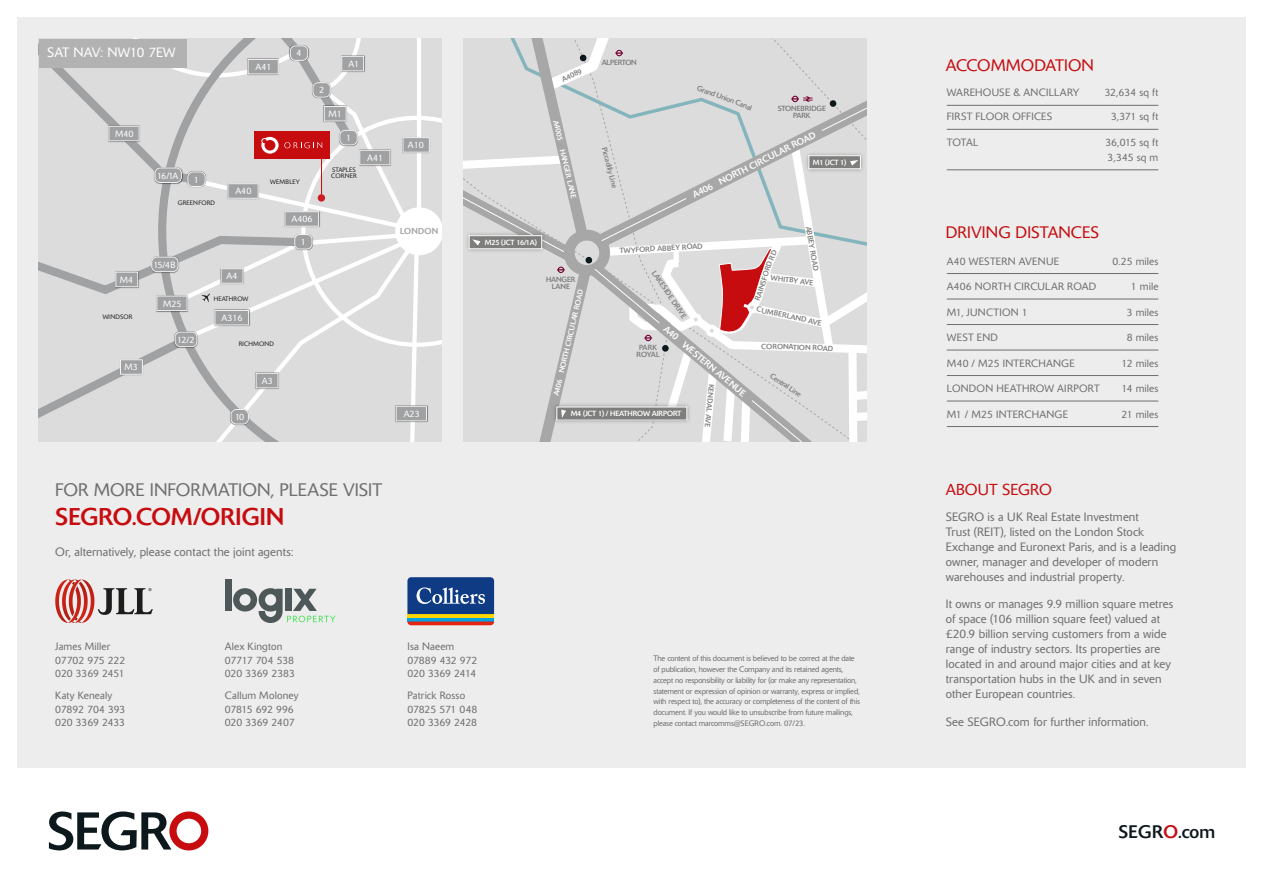
<style>
.page{position:relative;width:1263px;height:893px;background:#fff}
.page>*{position:absolute;margin:0;border:0;box-sizing:border-box;transform-origin:0 0}
.t1{font:24px "Delta BQ";color:#c70c0f}
.t2{font:300 18px "Delta BQ";letter-spacing:.005em;color:#706f6f}
.t3{font:18px "Delta BQ";letter-spacing:.01em;color:#0d181c}
.t4{font:300 16.5px "Delta BQ";letter-spacing:.005em;color:#c70c0f}
.t5{font:300 15.75px "Delta BQ";letter-spacing:.005em;color:#c70c0f}
.t6{font:300 13.5px "Delta BQ";letter-spacing:.005em;color:#fff}
.t7{font:300 12px/15px "Delta BQ";letter-spacing:.01em;color:#706f6f}
.t8{font:300 10.5px/13.5px "Delta BQ";letter-spacing:.01em;color:#706f6f}
.t9{font:300 10.5px/13.5px "Delta BQ";letter-spacing:-.01em;color:#706f6f}
.t10{font:9.3px "Delta";color:#fff}
.t11{font:300 9px "Delta";color:#fff}
.t12{font:8.55px "Delta";letter-spacing:.02em;color:#9fa1a3}
.t13{font:300 7.8px/10.9px "Delta BQ";letter-spacing:-.02em;color:#706f6f}
.t14{font:7.35px/7.4px "Delta";letter-spacing:-.01em;color:#7e7e7d;text-align:center}
.t15{font:7.35px "Delta";letter-spacing:-.03em;color:#fff}
.t16{font:7.35px "Delta";letter-spacing:-.03em;color:#7e7e7d}
.t17{font:300 6.3px/6.9px "Delta";letter-spacing:.02em;color:#1e1e1c}
.t18{font:300 6.3px "Delta";color:#1e1e1c}
.s1{color:#c70c0f}
</style>
<div class="page">
<div style="left:17px;top:17px;width:1229px;height:859px;background:#ededed"></div>
<div style="left:0;top:769px;width:1263px;height:124px;background:#fff"></div>
<hr style="left:947px;top:273px;width:211px;height:1px;background:#706f6f">
<hr style="left:947px;top:299px;width:211px;height:1px;background:#706f6f">
<hr style="left:947px;top:324px;width:211px;height:1px;background:#706f6f">
<hr style="left:947px;top:350px;width:211px;height:1px;background:#706f6f">
<hr style="left:947px;top:375px;width:211px;height:1px;background:#706f6f">
<hr style="left:947px;top:401px;width:211px;height:1px;background:#706f6f">
<hr style="left:947px;top:426px;width:211px;height:1px;background:#706f6f">
<hr style="left:947px;top:105px;width:211px;height:1px;background:#706f6f">
<hr style="left:947px;top:129px;width:211px;height:1px;background:#706f6f">
<hr style="left:947px;top:169px;width:211px;height:1px;background:#706f6f">
<svg style="left:39px;top:39px;width:403px;height:403px;background:#d7d5d5"></svg>
<div style="left:39px;top:39px;width:148px;height:28px;background:#b3b2b2"></div>
<svg style="left:49px;top:811px;width:159px;height:39px"></svg>
<svg style="left:55px;top:579px;width:98px;height:44px"></svg>
<div style="left:225px;top:579px;width:6px;height:32px;background:#4f5859"></div>
<svg style="left:233px;top:588px;width:102px;height:35px"></svg>
<svg style="left:407px;top:618px;width:87px;height:4px"></svg>
<svg style="left:407px;top:614px;width:87px;height:4px"></svg>
<svg style="left:407px;top:622px;width:87px;height:3px"></svg>
<svg style="left:407px;top:577px;width:87px;height:37px;background:#2a5191"></svg>
<svg style="left:463px;top:39px;width:403px;height:403px;background:#d6d5d5"></svg>
<p class="t6" style="left:47px;top:45px;width:130px">SAT NAV: NW10 7EW</p>
<p class="t11" style="left:296px;top:48px;width:7px">4</p>
<p class="t11" style="left:256px;top:62px;width:18px">A41</p>
<p class="t11" style="left:348px;top:58px;width:12px">A1</p>
<p class="t11" style="left:319px;top:85px;width:7px">2</p>
<p class="t11" style="left:328px;top:109px;width:15px">M1</p>
<p class="t14" style="left:561px;top:76px;width:23px;rotate:-24deg">A4089</p>
<p class="t11" style="left:115px;top:128px;width:20px">M40</p>
<p class="t15" style="left:560px;top:119px;width:82px;rotate:77deg">A4005 HANGER LANE</p>
<p class="t11" style="left:346px;top:132px;width:7px">1</p>
<p class="t11" style="left:408px;top:140px;width:18px">A10</p>
<p class="t11" style="left:367px;top:152px;width:18px">A41</p>
<p class="t17" style="left:331px;top:166px;width:27px">STAPLES<br>CORNER</p>
<p class="t11" style="left:157px;top:170px;width:23px">16/1A</p>
<p class="t11" style="left:194px;top:174px;width:7px">1</p>
<p class="t17" style="left:270px;top:178px;width:31px">WEMBLEY</p>
<p class="t11" style="left:235px;top:186px;width:18px">A40</p>
<p class="t17" style="left:178px;top:200px;width:39px">GREENFORD</p>
<p class="t11" style="left:292px;top:214px;width:23px">A406</p>
<p class="t16" style="left:602px;top:58px;width:37px">ALPERTON</p>
<p class="t14" style="left:699px;top:84px;width:60px;rotate:21deg">Grand Union Canal</p>
<p class="t14" style="left:778px;top:105px;width:49px">STONEBRIDGE<br>PARK</p>
<p class="t10" style="left:691px;top:190px;width:138px;rotate:-27deg">A406 NORTH CIRCULAR ROAD</p>
<p class="t14" style="left:608px;top:147px;width:43px;rotate:75deg">Piccadilly Line</p>
<p class="t15" style="left:813px;top:158px;width:35px">M1 (JCT 1)</p>
<p class="t11" style="left:120px;top:274px;width:15px">M4</p>
<p class="t17" style="left:103px;top:313px;width:31px">WINDSOR</p>
<p class="t11" style="left:125px;top:362px;width:15px">M3</p>
<p class="t11" style="left:153px;top:259px;width:24px">15/4B</p>
<p class="t11" style="left:163px;top:298px;width:20px">M25</p>
<p class="t11" style="left:177px;top:334px;width:19px">12/2</p>
<p class="t11" style="left:226px;top:271px;width:12px">A4</p>
<p class="t18" style="left:214px;top:295px;width:36px">HEATHROW</p>
<p class="t11" style="left:222px;top:313px;width:23px">A316</p>
<p class="t17" style="left:239px;top:340px;width:37px">RICHMOND</p>
<p class="t11" style="left:235px;top:412px;width:11px">10</p>
<p class="t11" style="left:262px;top:375px;width:12px">A3</p>
<p class="t11" style="left:301px;top:237px;width:7px">1</p>
<p class="t12" style="left:400px;top:226px;width:39px">LONDON</p>
<p class="t11" style="left:404px;top:408px;width:18px">A23</p>
<h2 class="t2" style="left:55px;top:479px;width:328px">FOR MORE INFORMATION, PLEASE VISIT</h2>
<h1 class="t1" style="left:55px;top:502px;width:230px">SEGRO.COM/ORIGIN</h1>
<p class="t7" style="left:55px;top:544px;width:240px">Or, alternatively, please contact the joint agents:</p>
<p class="t15" style="left:485px;top:238px;width:53px">M25 (JCT 16/1A)</p>
<p class="t14" style="left:812px;top:225px;width:47px;rotate:80deg">ABBEY ROAD</p>
<p class="t14" style="left:619px;top:247px;width:85px;rotate:-3deg">TWYFORD ABBEY ROAD</p>
<p class="t14" style="left:759px;top:283px;width:25px;rotate:-73deg">SFORD</p>
<p class="t14" style="left:657px;top:269px;width:57px;rotate:56deg">LAKESIDE DRIVE</p>
<p class="t14" style="left:771px;top:274px;width:44px;rotate:7deg">WHITBY AVE</p>
<p class="t14" style="left:757px;top:305px;width:68px;rotate:12deg">CUMBERLAND AVE</p>
<p class="t14" style="left:546px;top:275px;width:31px">HANGER<br>LANE</p>
<p class="t14" style="left:754px;top:299px;width:19px;rotate:-71deg">RAIN</p>
<p class="t15" style="left:552px;top:395px;width:111px;rotate:-77deg">A406 NORTH CIRCULAR ROAD</p>
<p class="t10" style="left:668px;top:323px;width:106px;rotate:40deg">A40 WESTERN AVENUE</p>
<p class="t14" style="left:761px;top:342px;width:73px;rotate:2deg">CORONATION ROAD</p>
<p class="t14" style="left:636px;top:344px;width:25px">PARK<br>ROYAL</p>
<p class="t14" style="left:773px;top:372px;width:38px;rotate:34deg">Central Line</p>
<p class="t14" style="left:715px;top:384px;width:45px;rotate:96deg">KENDAL AVE</p>
<p class="t15" style="left:571px;top:409px;width:112px">M4 (JCT 1) / HEATHROW AIRPORT</p>
<p class="t8" style="left:55px;top:640px;width:72px">James Miller<br>07702 975 222<br>020 3369 2451</p>
<p class="t9" style="left:55px;top:689px;width:72px">Katy Kenealy<br>07892 704 393<br>020 3369 2433</p>
<p class="t8" style="left:225px;top:640px;width:72px">Alex Kington<br>07717 704 538<br>020 3369 2383</p>
<p class="t8" style="left:225px;top:689px;width:75px">Callum Moloney<br>07815 692 996<br>020 3369 2407</p>
<p class="t9" style="left:407px;top:640px;width:71px">Isa Naeem<br>07889 432 972<br>020 3369 2414</p>
<p class="t8" style="left:407px;top:689px;width:72px">Patrick Rosso<br>07825 571 048<br>020 3369 2428</p>
<p class="t13" style="left:654px;top:653px;width:208px">The content of this document is believed to be correct at the date of publication, however the Company and its retained agents, accept no responsibility or liability for (or make any representation, statement or expression of opinion or warranty, express or implied, with respect to), the accuracy or completeness of the content of this document. If you would like to unsubscribe from future mailings, please contact marcomms@SEGRO.com. 07/23.</p>
<h3 class="t4" style="left:946px;top:56px;width:150px">ACCOMMODATION</h3>
<p class="t8" style="left:947px;top:86px;width:134px">WAREHOUSE &amp; ANCILLARY</p>
<p class="t8" style="left:1105px;top:86px;width:55px">32,634 sq ft</p>
<p class="t8" style="left:947px;top:110px;width:107px">FIRST FLOOR OFFICES</p>
<p class="t8" style="left:1111px;top:110px;width:49px">3,371 sq ft</p>
<p class="t8" style="left:947px;top:136px;width:33px">TOTAL</p>
<p class="t8" style="left:1105px;top:135px;width:54px;line-height:15px">36,015 sq ft<br>3,345 sq m</p>
<h3 class="t4" style="left:946px;top:223px;width:155px">DRIVING DISTANCES</h3>
<p class="t8" style="left:947px;top:254px;width:114px">A40 WESTERN AVENUE</p>
<p class="t8" style="left:1112px;top:254px;width:47px">0.25 miles</p>
<p class="t8" style="left:947px;top:280px;width:151px">A406 NORTH CIRCULAR ROAD</p>
<p class="t8" style="left:1131px;top:280px;width:29px">1 mile</p>
<p class="t8" style="left:947px;top:305px;width:82px">M1, JUNCTION 1</p>
<p class="t8" style="left:1127px;top:305px;width:33px">3 miles</p>
<p class="t8" style="left:947px;top:331px;width:53px">WEST END</p>
<p class="t8" style="left:1127px;top:331px;width:33px">8 miles</p>
<p class="t8" style="left:947px;top:356px;width:129px">M40 / M25 INTERCHANGE</p>
<p class="t8" style="left:1121px;top:356px;width:38px">12 miles</p>
<p class="t8" style="left:947px;top:382px;width:154px">LONDON HEATHROW AIRPORT</p>
<p class="t8" style="left:1121px;top:382px;width:38px">14 miles</p>
<p class="t8" style="left:947px;top:407px;width:123px">M1 / M25 INTERCHANGE</p>
<p class="t8" style="left:1121px;top:407px;width:39px">21 miles</p>
<p class="t14" style="left:969px;top:298px;width:47px;rotate:-28deg">ACTON LANE</p>
<h3 class="t5" style="left:946px;top:480px;width:108px">ABOUT SEGRO</h3>
<p class="t7" style="left:946px;top:509px;width:232px">SEGRO is a UK Real Estate Investment<br>Trust (REIT), listed on the London Stock Exchange and Euronext Paris, and is a leading owner, manager and developer of modern warehouses and industrial property.</p>
<p class="t7" style="left:946px;top:597px;width:229px">It owns or manages 9.9 million square metres of space (106 million square feet) valued at £20.9 billion serving customers from a wide range of industry sectors. Its properties are located in and around major cities and at key transportation hubs in the UK and in seven other European countries.</p>
<p class="t7" style="left:946px;top:714px;width:204px">See SEGRO.com for further information.</p>
<h2 class="t3" style="left:1118px;top:820px;width:98px">SEGR<span class="s1">O</span>.com</h2>
</div>
